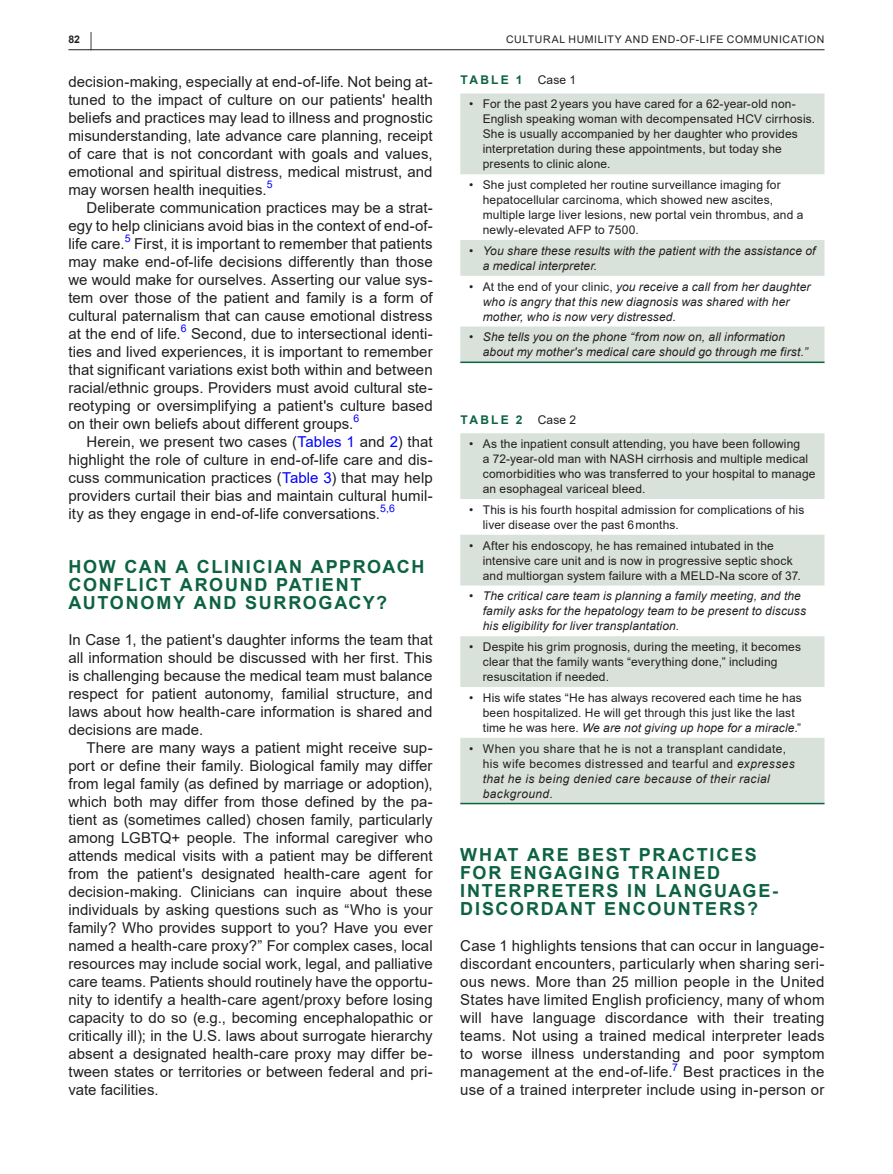
<style>
.page{position:relative;width:893px;height:1174px;background:#fff}
.page>*{position:absolute;margin:0;border:0;box-sizing:border-box;transform-origin:0 0}
.t1{font:700 18px/18px "Arial";letter-spacing:.095em;color:#0d6341}
.t2{font:15px/18px "Arial";letter-spacing:.005em;color:#231f20;text-align:justify}
.t3{font:12px/15px "Arial";letter-spacing:.01em;color:#231f20}
.t4{font:italic 12px/15px "Arial";letter-spacing:.01em;color:#231f20}
.t5{font:12px/15px "Arial";letter-spacing:.035em;color:#231f20}
.t6{font:700 12px "Arial";letter-spacing:.185em;color:#0d6341}
.t7{font:10.5px "Arial";letter-spacing:.06em;color:#231f20}
.t8{font:10.5px "Arial";color:#00f}
.t9{font:700 10.5px "Arial";color:#231f20}
.s1{font-size:19.5px}
.s2{font-style:normal}
.s3{font-style:italic}
.s4{color:#00f}
</style>
<div class="page">
<hr style="left:68px;top:49px;width:756px;height:1px;background:#231f20">
<svg style="left:460px;top:93px;width:364px;height:268px;fill:#d9e1db"></svg>
<hr style="left:460px;top:361px;width:364px;height:2px;background:#0d6341">
<svg style="left:460px;top:433px;width:364px;height:369px;fill:#d9e1db"></svg>
<hr style="left:460px;top:802px;width:364px;height:2px;background:#0d6341">
<p class="t9" style="left:68px;top:32px;width:25px">82 <span class="s1">|</span></p>
<p class="t7" style="left:506px;top:32px;width:320px">CULTURAL HUMILITY AND END-OF-LIFE COMMUNICATION</p>
<p class="t2" style="left:68px;top:73px;width:366px">decision-making, especially at end-of-life. Not being at&shy;tuned to the impact of culture on our patients' health beliefs and practices may lead to illness and prognostic misunderstanding, late advance care planning, receipt of care that is not concordant with goals and values, emotional and spiritual distress, medical mistrust, and may worsen health inequities.</p>
<p class="t6" style="left:460px;top:71px;width:63px">TABLE 1</p>
<p class="t3" style="left:538px;top:72px;width:40px">Case 1</p>
<p class="t3" style="left:483px;top:96px;width:334px;text-indent:-14px">• For the past 2years you have cared for a 62-year-old non-English speaking woman with decompensated HCV cirrhosis.<br>She is usually accompanied by her daughter who provides interpretation during these appointments, but today she presents to clinic alone.</p>
<p class="t3" style="left:483px;top:177px;width:322px;text-indent:-14px">• She just completed her routine surveillance imaging for hepatocellular carcinoma, which showed new ascites, multiple large liver lesions, new portal vein thrombus, and a newly-elevated AFP to 7500.</p>
<p class="t4" style="left:483px;top:243px;width:334px;text-indent:-14px"><span class="s2">•</span> You share these results with the patient with the assistance of a medical interpreter<span class="s2">.</span></p>
<p class="t4" style="left:483px;top:279px;width:329px;text-indent:-14px"><span class="s2">• At the end of your clinic,</span> you receive a call from her daughter who is angry that this new diagnosis was shared with her mother, who is now very distressed<span class="s2">.</span></p>
<p class="t4" style="left:483px;top:330px;width:326px;text-indent:-14px"><span class="s2">•</span> She tells you on the phone “from now on, all information about my mother's medical care should go through me first.”</p>
<p class="t8" style="left:267px;top:177px;width:7px">5</p>
<p class="t2" style="left:68px;top:199px;width:366px;text-indent:18px">Deliberate communication practices may be a strat&shy;egy to help clinicians avoid bias in the context of end-of&shy;life care.</p>
<p class="t8" style="left:125px;top:231px;width:7px">5</p>
<p class="t2" style="left:68px;top:235px;width:366px;text-indent:66px">First, it is important to remember that patients may make end-of-life decisions differently than those we would make for ourselves. Asserting our value sys&shy;tem over those of the patient and family is a form of cultural paternalism that can cause emotional distress at the end of life.</p>
<p class="t8" style="left:181px;top:321px;width:7px">6</p>
<p class="t2" style="left:68px;top:325px;width:366px;text-indent:123px">Second, due to intersectional identi&shy;ties and lived experiences, it is important to remember that significant variations exist both within and between racial/ethnic groups. Providers must avoid cultural ste&shy;reotyping or oversimplifying a patient's culture based on their own beliefs about different groups.</p>
<p class="t6" style="left:460px;top:411px;width:63px">TABLE 2</p>
<p class="t3" style="left:538px;top:412px;width:40px">Case 2</p>
<p class="t3" style="left:483px;top:436px;width:334px;text-indent:-14px">• As the inpatient consult attending, you have been following<br>a 72-year-old man with NASH cirrhosis and multiple medical comorbidities who was transferred to your hospital to manage an esophageal variceal bleed.</p>
<p class="t3" style="left:483px;top:502px;width:323px;text-indent:-14px">• This is his fourth hospital admission for complications of his liver disease over the past 6months.</p>
<p class="t3" style="left:483px;top:538px;width:319px;text-indent:-14px">• After his endoscopy, he has remained intubated in the intensive care unit and is now in progressive septic shock and multiorgan system failure with a MELD-Na score of 37.</p>
<p class="t4" style="left:483px;top:589px;width:325px;text-indent:-14px"><span class="s2">•</span> The critical care team is planning a family meeting, and the family asks for the hepatology team to be present to discuss his eligibility for liver transplantation<span class="s2">.</span></p>
<p class="t3" style="left:483px;top:639px;width:320px;text-indent:-14px">• Despite his grim prognosis, during the meeting, it becomes clear that the family wants “everything done,” including resuscitation if needed.</p>
<p class="t3" style="left:483px;top:690px;width:320px;text-indent:-14px">• His wife states “He has always recovered each time he has been hospitalized. He will get through this just like the last time he was here. <span class="s3">We are not giving up hope for a miracle</span>.”</p>
<p class="t5" style="left:483px;top:740px;width:313px;text-indent:-14px">• When you share that he is not a transplant candidate, his wife becomes distressed and tearful and <span class="s3">expresses that he is being denied care because of their racial background</span>.</p>
<p class="t8" style="left:353px;top:411px;width:7px">6</p>
<p class="t2" style="left:68px;top:433px;width:366px;text-indent:18px">Herein, we present two cases (<span class="s4">Tables 1</span> and <span class="s4">2</span>) that highlight the role of culture in end-of-life care and dis&shy;cuss communication practices (<span class="s4">Table 3</span>) that may help providers curtail their bias and maintain cultural humil&shy;ity as they engage in end-of-life conversations.</p>
<p class="t8" style="left:380px;top:501px;width:16px">5,6</p>
<p class="t1" style="left:68px;top:558px;width:357px">HOW CAN A CLINICIAN APPROACH<br>CONFLICT AROUND PATIENT<br>AUTONOMY AND SURROGACY?</p>
<p class="t2" style="left:68px;top:631px;width:366px">In Case 1, the patient's daughter informs the team that all information should be discussed with her first. This is challenging because the medical team must balance respect for patient autonomy, familial structure, and laws about how health-care information is shared and decisions are made.</p>
<p class="t2" style="left:68px;top:739px;width:366px;text-indent:18px">There are many ways a patient might receive sup&shy;port or define their family. Biological family may differ from legal family (as defined by marriage or adoption), which both may differ from those defined by the pa&shy;tient as (sometimes called) chosen family, particularly among LGBTQ+ people. The informal caregiver who attends medical visits with a patient may be different from the patient's designated health-care agent for decision-making. Clinicians can inquire about these individuals by asking questions such as “Who is your family? Who provides support to you? Have you ever named a health-care proxy?” For complex cases, local resources may include social work, legal, and palliative care teams. Patients should routinely have the opportu&shy;nity to identify a health-care agent/proxy before losing capacity to do so (e.g., becoming encephalopathic or critically ill); in the U.S. laws about surrogate hierarchy absent a designated health-care proxy may differ be&shy;tween states or territories or between federal and pri&shy;vate facilities.</p>
<p class="t1" style="left:460px;top:846px;width:319px">WHAT ARE BEST PRACTICES<br>FOR ENGAGING TRAINED<br>INTERPRETERS IN LANGUAGE-<br>DISCORDANT ENCOUNTERS?</p>
<p class="t2" style="left:460px;top:937px;width:366px">Case 1 highlights tensions that can occur in language&shy;discordant encounters, particularly when sharing seri&shy;ous news. More than 25 million people in the United States have limited English proficiency, many of whom will have language discordance with their treating teams. Not using a trained medical interpreter leads to worse illness understanding and poor symptom management at the end-of-life.</p>
<p class="t8" style="left:672px;top:1059px;width:7px">7</p>
<p class="t2" style="left:460px;top:1063px;width:366px;text-align:right">Best practices in the<br>use of a trained interpreter include using in-person or</p>
</div>
